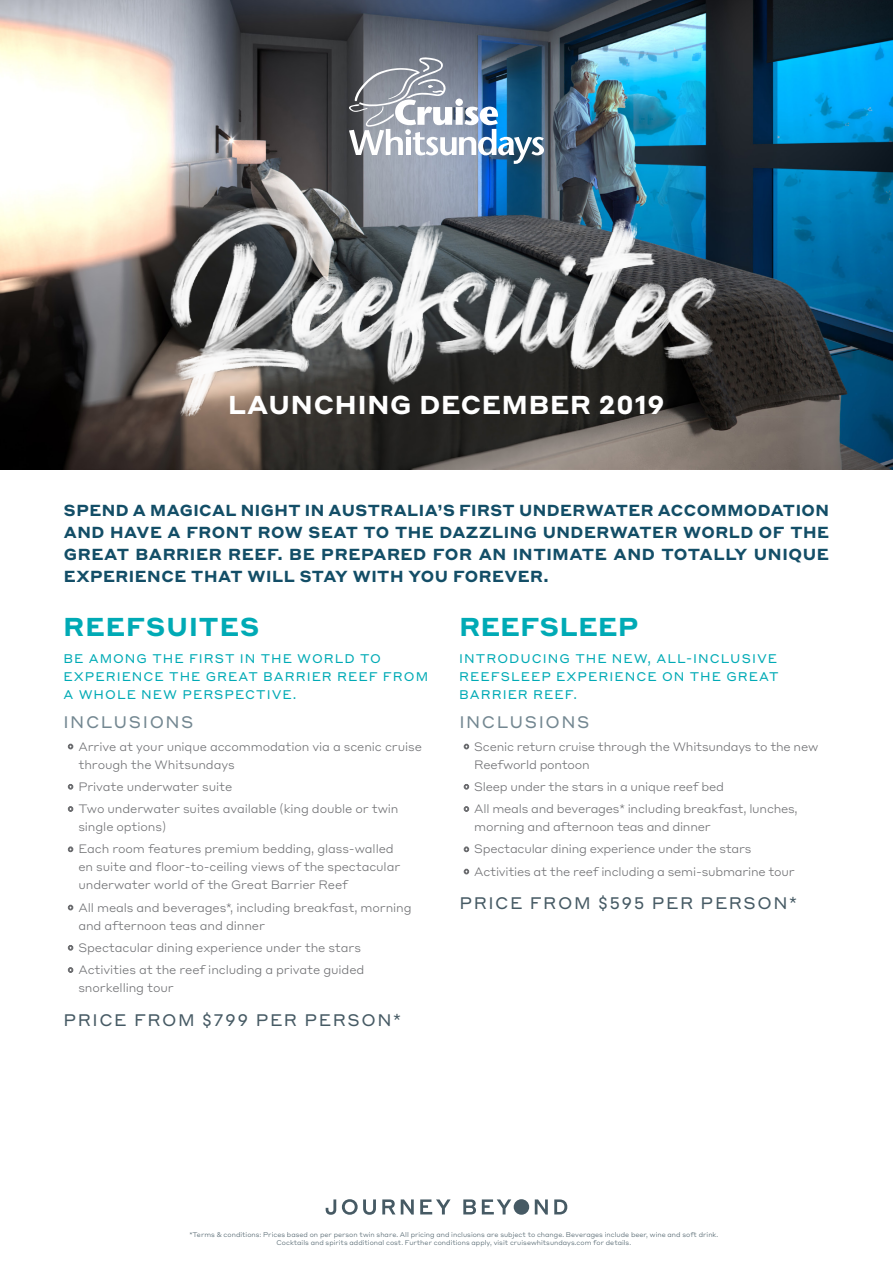
<style>
.page{position:relative;width:893px;height:1263px;background:#fff}
.page>*{position:absolute;margin:0;border:0;box-sizing:border-box;transform-origin:0 0}
.t1{font:700 25.5px "Styrene A";letter-spacing:.03em;color:#fff}
.t2{font:700 25.5px "Styrene A";letter-spacing:.035em;color:#00aab5}
.H2__Gold_no-line{font:16.5px "Styrene A";letter-spacing:.09em;color:#465a64}
.t3{font:16.5px "Styrene A";letter-spacing:.09em;color:#738791}
.t4{font:700 15.75px/21.9px "Styrene A";letter-spacing:.03em;color:#134e67;text-align:justify}
.t5{font:12.3px/18px "Styrene A";letter-spacing:.08em;color:#00aab5}
.t6{font:300 12px/18px "Styrene A";letter-spacing:-.01em;color:#6c6d70}
.t7{font:300 6.75px/8.1px "Styrene A";color:#465a64;text-align:center}
</style>
<div class="page">
<img style="left:0;top:0;width:893px;height:469px">
<svg style="left:349px;top:57px;width:195px;height:107px"></svg>
<img style="left:164px;top:199px;width:559px;height:235px">
<svg style="left:326px;top:1199px;width:10px;height:16px"></svg>
<svg style="left:342px;top:1199px;width:34px;height:16px"></svg>
<svg style="left:382px;top:1199px;width:13px;height:15px"></svg>
<svg style="left:401px;top:1199px;width:13px;height:15px"></svg>
<svg style="left:420px;top:1199px;width:31px;height:15px"></svg>
<svg style="left:463px;top:1199px;width:13px;height:15px"></svg>
<svg style="left:482px;top:1199px;width:29px;height:15px"></svg>
<svg style="left:535px;top:1199px;width:13px;height:15px"></svg>
<svg style="left:554px;top:1199px;width:13px;height:15px"></svg>
<div style="left:514px;top:1199px;width:15px;height:16px;background:#465a64;border-radius:50%"></div>
<svg style="left:68px;top:744px;width:5px;height:5px"></svg>
<svg style="left:68px;top:784px;width:5px;height:5px"></svg>
<svg style="left:68px;top:806px;width:5px;height:5px"></svg>
<svg style="left:68px;top:847px;width:5px;height:5px"></svg>
<svg style="left:68px;top:905px;width:5px;height:5px"></svg>
<svg style="left:68px;top:945px;width:5px;height:5px"></svg>
<svg style="left:68px;top:967px;width:5px;height:5px"></svg>
<svg style="left:464px;top:744px;width:5px;height:5px"></svg>
<svg style="left:464px;top:784px;width:5px;height:5px"></svg>
<svg style="left:464px;top:806px;width:5px;height:5px"></svg>
<svg style="left:464px;top:847px;width:5px;height:5px"></svg>
<svg style="left:464px;top:869px;width:5px;height:5px"></svg>
<p class="t1" style="left:228px;top:383px;width:438px">LAUNCHING DECEMBER 2019</p>
<h3 class="t4" style="left:64px;top:498px;width:767px">SPEND A MAGICAL NIGHT IN AUSTRALIA’S FIRST UNDERWATER ACCOMMODATION AND HAVE A FRONT ROW SEAT TO THE DAZZLING UNDERWATER WORLD OF THE GREAT BARRIER REEF. BE PREPARED FOR AN INTIMATE AND TOTALLY UNIQUE EXPERIENCE THAT WILL STAY WITH YOU FOREVER.</h3>
<h1 class="t2" style="left:64px;top:605px;width:197px">REEFSUITES</h1>
<h3 class="t5" style="left:63px;top:648px;width:366px">BE AMONG THE FIRST IN THE WORLD TO<br>EXPERIENCE THE GREAT BARRIER REEF FROM<br>A WHOLE NEW PERSPECTIVE.</h3>
<p class="t3" style="left:64px;top:708px;width:132px">INCLUSIONS</p>
<p class="t6" style="left:78px;top:736px;width:345px;text-indent:-10px"><sup>o</sup> Arrive at your unique accommodation via a scenic cruise through the Whitsundays</p>
<p class="t6" style="left:68px;top:777px;width:166px"><sup>o</sup> Private underwater suite</p>
<p class="t6" style="left:78px;top:799px;width:322px;text-indent:-10px"><sup>o</sup> Two underwater suites available (king double or twin single options)</p>
<p class="t6" style="left:78px;top:839px;width:323px;text-indent:-10px"><sup>o</sup> Each room features premium bedding, glass-walled en suite and floor-to-ceiling views of the spectacular underwater world of the Great Barrier Reef</p>
<p class="t6" style="left:78px;top:897px;width:335px;text-indent:-10px"><sup>o</sup> All meals and beverages*, including breakfast, morning and afternoon teas and dinner</p>
<p class="t6" style="left:68px;top:938px;width:295px"><sup>o</sup> Spectacular dining experience under the stars</p>
<p class="t6" style="left:78px;top:960px;width:287px;text-indent:-10px"><sup>o</sup> Activities at the reef including a private guided snorkelling tour</p>
<p class="H2__Gold_no-line" style="left:64px;top:1006px;width:339px">PRICE FROM $799 PER PERSON*</p>
<h1 class="t2" style="left:459px;top:605px;width:181px">REEFSLEEP</h1>
<h3 class="t5" style="left:459px;top:648px;width:321px;text-align:justify">INTRODUCING THE NEW, ALL-INCLUSIVE REEFSLEEP EXPERIENCE ON THE GREAT BARRIER REEF.</h3>
<p class="t3" style="left:459px;top:708px;width:132px">INCLUSIONS</p>
<p class="t6" style="left:474px;top:736px;width:346px;text-indent:-10px"><sup>o</sup> Scenic return cruise through the Whitsundays to the new<br>Reefworld pontoon</p>
<p class="t6" style="left:464px;top:777px;width:262px"><sup>o</sup> Sleep under the stars in a unique reef bed</p>
<p class="t6" style="left:474px;top:799px;width:325px;text-indent:-10px"><sup>o</sup> All meals and beverages* including breakfast, lunches, morning and afternoon teas and dinner</p>
<p class="t6" style="left:464px;top:839px;width:289px"><sup>o</sup> Spectacular dining experience under the stars</p>
<p class="t6" style="left:464px;top:861px;width:333px"><sup>o</sup> Activities at the reef including a semi-submarine tour</p>
<p class="H2__Gold_no-line" style="left:459px;top:890px;width:339px">PRICE FROM $595 PER PERSON*</p>
<p class="t7" style="left:189px;top:1230px;width:530px">*Terms &amp; conditions: Prices based on per person twin share. All pricing and inclusions are subject to change. Beverages include beer, wine and soft drink.<br>Cocktails and spirits additional cost. Further conditions apply, visit cruisewhitsundays.com for details.</p>
</div>
